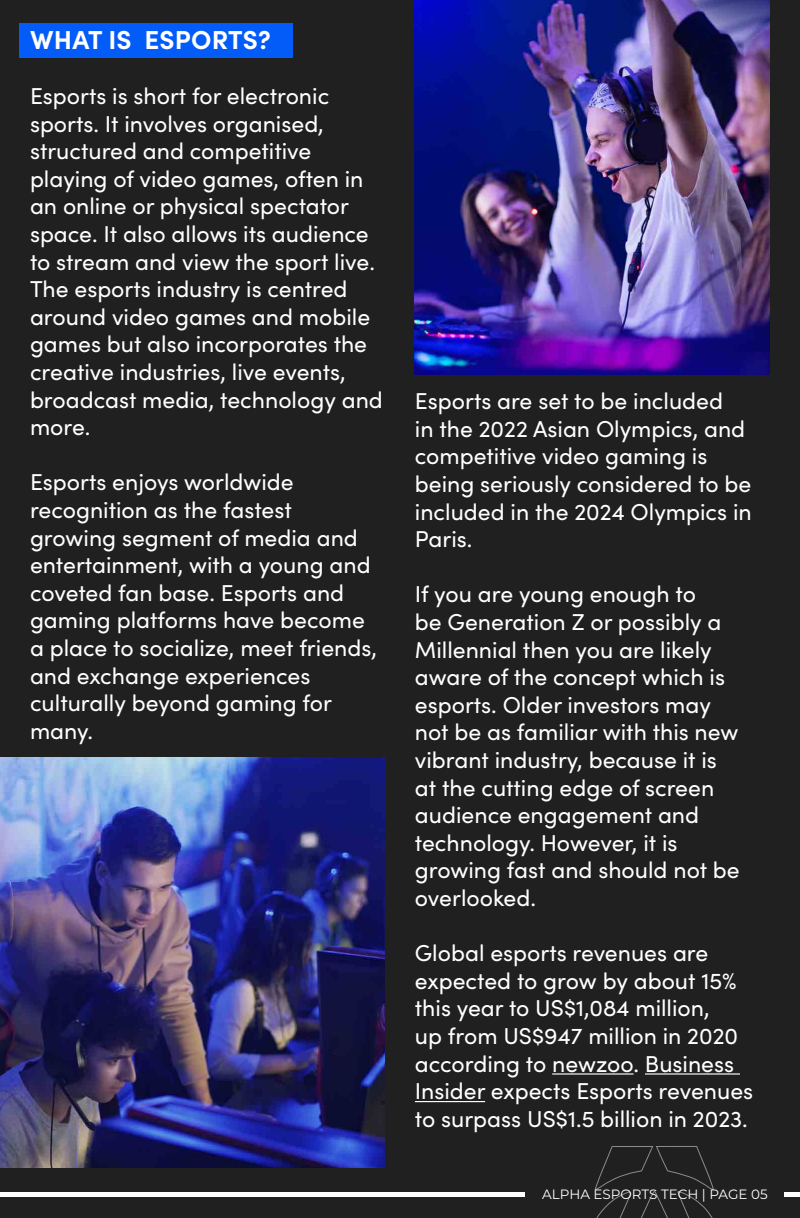
<style>
.page{position:relative;width:800px;height:1218px;background:#202020}
.page>*{position:absolute;margin:0;border:0;box-sizing:border-box;transform-origin:0 0}
.t1{font:700 26px "Sofia Pro";letter-spacing:.01em;color:#fff}
.t2{font:23px/27.6px "Sofia Pro";color:#fff}
.t3{font:13.5px "Montserrat";color:#fff}
</style>
<div class="page">
<div style="left:19px;top:23px;width:273px;height:35px;background:#035cf7"></div>
<hr style="left:552px;top:1073px;width:82px;height:2px;background:#fff">
<hr style="left:645px;top:1073px;width:95px;height:2px;background:#fff">
<hr style="left:415px;top:1101px;width:70px;height:1px;background:#fff">
<img style="left:415px;top:0;width:355px;height:375px">
<img style="left:0;top:757px;width:385px;height:411px">
<svg style="left:595px;top:1146px;width:119px;height:72px"></svg>
<div style="left:0;top:1192px;width:524px;height:5px;background:#fff"></div>
<div style="left:784px;top:1192px;width:16px;height:5px;background:#fff"></div>
<p class="t1" style="left:30px;top:20px;width:242px">WHAT IS ESPORTS?</p>
<p class="t2" style="left:30px;top:81px;width:354px">Esports is short for electronic sports. It involves organised, structured and competitive playing of video games, often in an online or physical spectator space. It also allows its audience to stream and view the sport live.<br>The esports industry is centred around video games and mobile games but also incorporates the creative industries, live events, broadcast media, technology and more.</p>
<p class="t2" style="left:30px;top:467px;width:349px">Esports enjoys worldwide recognition as the fastest growing segment of media and entertainment, with a young and coveted fan base. Esports and gaming platforms have become a place to socialize, meet friends, and exchange experiences culturally beyond gaming for many.</p>
<p class="t2" style="left:415px;top:386px;width:338px">Esports are set to be included<br>in the 2022 Asian Olympics, and competitive video gaming is being seriously considered to be included in the 2024 Olympics in<br>Paris.</p>
<p class="t2" style="left:415px;top:579px;width:326px">If you are young enough to<br>be Generation Z or possibly a<br>Millennial then you are likely aware of the concept which is esports. Older investors may not be as familiar with this new vibrant industry, because it is at the cutting edge of screen audience engagement and technology. However, it is growing fast and should not be overlooked.</p>
<p class="t2" style="left:415px;top:938px;width:340px">Global esports revenues are expected to grow by about 15% this year to US$1,084 million,<br>up from US$947 million in 2020 according to newzoo. Business<br>Insider expects Esports revenues to surpass US$1.5 billion in 2023.</p>
<p class="t3" style="left:542px;top:1185px;width:227px">ALPHA ESPORTS TECH | PAGE 05</p>
</div>
